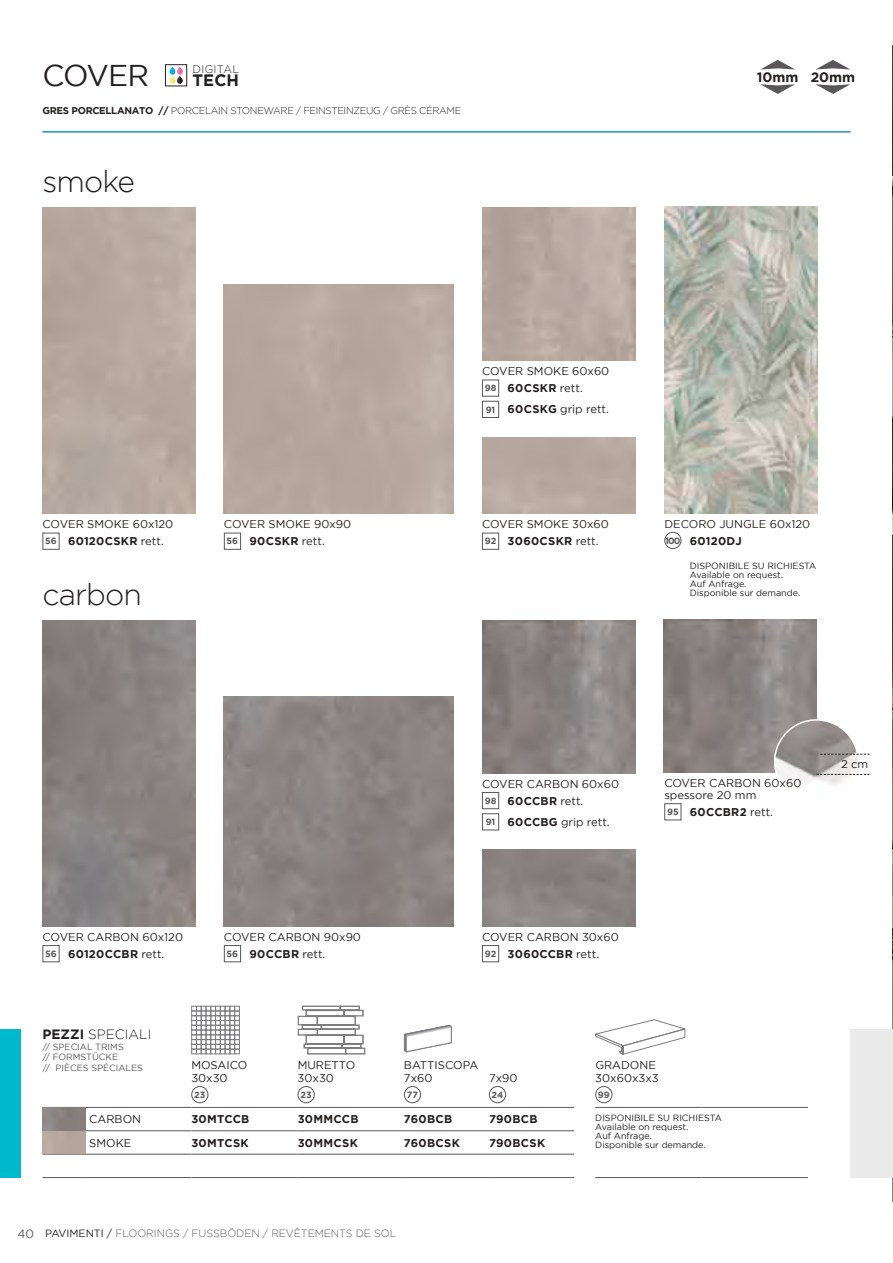
<style>
.page{position:relative;width:893px;height:1263px;background:#fff}
.page>*{position:absolute;margin:0;border:0;box-sizing:border-box;transform-origin:0 0}
.t1{font:300 30px "Gotham";letter-spacing:-.03em;color:#241f1f}
.t2{font:30px "Gotham";letter-spacing:-.04em;color:#241f1f}
.t3{font:700 16.5px "Gotham";color:#241f1f}
.t4{font:700 13.65px "Gotham";color:#241f1f}
.t5{font:300 13.5px "Gotham";color:#241f1f}
.t6{font:11.25px/16.8px "Gotham";color:#241f1f}
.t7{font:700 11.25px "Gotham";letter-spacing:.025em;color:#241f1f}
.t8{font:300 10.95px "Gotham";letter-spacing:.03em;color:#241f1f}
.t9{font:300 10.5px "Gotham";color:#5a5758}
.t10{font:300 9.75px "Gotham";letter-spacing:-.03em;color:#241f1f}
.t11{font:9px/9px "Gotham";color:#241f1f}
.t12{font:9px/10.8px "Gotham";color:#5a5758}
.t13{font:700 9px "Gotham";color:#5a5758}
.s1{font-weight:700}
.s2{font-weight:700;font-size:9px;color:#5a5758}
.s3{font-size:9px;color:#5a5758}
.s4{font-weight:400}
.s5{font-weight:400;font-size:12px}
.s6{font-weight:400;color:#241f1f}
</style>
<div class="page">
<img style="left:892px;top:45px;width:1px;height:1157px">
<div style="left:0;top:1029px;width:21px;height:149px;background:#01b9cd"></div>
<img style="left:482px;top:620px;width:153px;height:153px">
<svg style="left:170px;top:67px;width:5px;height:8px"></svg>
<svg style="left:170px;top:76px;width:5px;height:8px"></svg>
<svg style="left:172px;top:67px;width:11px;height:17px"></svg>
<div style="left:165px;top:64px;width:22px;height:22px;border:1px solid #241f1f"></div>
<img style="left:664px;top:206px;width:153px;height:307px">
<img style="left:663px;top:619px;width:153px;height:153px">
<img style="left:775px;top:720px;width:83px;height:83px;border-radius:42px">
<div style="left:774px;top:719px;width:85px;height:85px;border:2px solid #fff;border-radius:50%"></div>
<div style="left:850px;top:1029px;width:43px;height:149px;background:#ebeaea"></div>
<hr style="left:43px;top:131px;width:807px;height:1px;background:#01b9cd">
<div style="left:664px;top:532px;width:17px;height:17px;border:1px solid #5a5758;border-radius:50%"></div>
<hr style="left:43px;top:1107px;width:42px;height:1px;background:#5a5758">
<hr style="left:85px;top:1107px;width:106px;height:1px;background:#5a5758">
<hr style="left:191px;top:1107px;width:107px;height:1px;background:#5a5758">
<hr style="left:298px;top:1107px;width:106px;height:1px;background:#5a5758">
<hr style="left:404px;top:1107px;width:85px;height:1px;background:#5a5758">
<hr style="left:489px;top:1107px;width:85px;height:1px;background:#5a5758">
<hr style="left:595px;top:1107px;width:107px;height:1px;background:#5a5758">
<hr style="left:702px;top:1107px;width:106px;height:1px;background:#5a5758">
<hr style="left:85px;top:1130px;width:106px;height:1px;background:#5a5758">
<hr style="left:191px;top:1130px;width:107px;height:1px;background:#5a5758">
<hr style="left:298px;top:1130px;width:106px;height:1px;background:#5a5758">
<hr style="left:404px;top:1130px;width:85px;height:1px;background:#5a5758">
<hr style="left:489px;top:1130px;width:85px;height:1px;background:#5a5758">
<hr style="left:43px;top:1154px;width:42px;height:1px;background:#5a5758">
<hr style="left:43px;top:1177px;width:42px;height:1px;background:#5a5758">
<hr style="left:85px;top:1154px;width:106px;height:1px;background:#5a5758">
<hr style="left:85px;top:1177px;width:106px;height:1px;background:#5a5758">
<hr style="left:191px;top:1154px;width:107px;height:1px;background:#5a5758">
<hr style="left:298px;top:1154px;width:106px;height:1px;background:#5a5758">
<hr style="left:191px;top:1177px;width:107px;height:1px;background:#5a5758">
<hr style="left:298px;top:1177px;width:106px;height:1px;background:#5a5758">
<hr style="left:404px;top:1154px;width:85px;height:1px;background:#5a5758">
<hr style="left:404px;top:1177px;width:85px;height:1px;background:#5a5758">
<hr style="left:489px;top:1154px;width:85px;height:1px;background:#5a5758">
<hr style="left:489px;top:1177px;width:85px;height:1px;background:#5a5758">
<hr style="left:595px;top:1177px;width:107px;height:1px;background:#5a5758">
<hr style="left:702px;top:1177px;width:106px;height:1px;background:#5a5758">
<svg style="left:191px;top:1006px;width:49px;height:48px"></svg>
<svg style="left:297px;top:1005px;width:69px;height:50px"></svg>
<svg style="left:404px;top:1025px;width:48px;height:27px"></svg>
<svg style="left:595px;top:1019px;width:90px;height:35px"></svg>
<div style="left:191px;top:1086px;width:17px;height:17px;border:1px solid #5a5758;border-radius:50%"></div>
<div style="left:298px;top:1086px;width:17px;height:17px;border:1px solid #5a5758;border-radius:50%"></div>
<div style="left:404px;top:1086px;width:17px;height:17px;border:1px solid #5a5758;border-radius:50%"></div>
<div style="left:489px;top:1086px;width:17px;height:17px;border:1px solid #5a5758;border-radius:50%"></div>
<div style="left:595px;top:1086px;width:17px;height:17px;border:1px solid #5a5758;border-radius:50%"></div>
<div style="left:482px;top:945px;width:17px;height:17px;border:1px solid #5a5758"></div>
<div style="left:482px;top:792px;width:17px;height:17px;border:1px solid #5a5758"></div>
<div style="left:482px;top:813px;width:17px;height:17px;border:1px solid #5a5758"></div>
<div style="left:43px;top:945px;width:17px;height:17px;border:1px solid #5a5758"></div>
<div style="left:224px;top:945px;width:17px;height:17px;border:1px solid #5a5758"></div>
<div style="left:482px;top:533px;width:17px;height:17px;border:1px solid #5a5758"></div>
<div style="left:482px;top:380px;width:17px;height:17px;border:1px solid #5a5758"></div>
<div style="left:482px;top:401px;width:17px;height:17px;border:1px solid #5a5758"></div>
<div style="left:43px;top:533px;width:17px;height:17px;border:1px solid #5a5758"></div>
<div style="left:224px;top:533px;width:17px;height:17px;border:1px solid #5a5758"></div>
<div style="left:664px;top:803px;width:17px;height:17px;border:1px solid #5a5758"></div>
<svg style="left:816px;top:60px;width:34px;height:9px"></svg>
<svg style="left:761px;top:60px;width:33px;height:9px"></svg>
<svg style="left:815px;top:84px;width:35px;height:10px"></svg>
<svg style="left:760px;top:84px;width:35px;height:10px"></svg>
<svg style="left:820px;top:754px;width:50px;height:1px"></svg>
<svg style="left:816px;top:774px;width:54px;height:1px"></svg>
<h1 class="t2" style="left:43px;top:58px;width:108px">COVER</h1>
<p class="t8" style="left:192px;top:63px;width:48px">DIGITAL</p>
<h2 class="t3" style="left:192px;top:75px;width:48px">TECH</h2>
<p class="t10" style="left:43px;top:106px;width:420px"><span class="s1">GRES PORCELLANATO //</span> PORCELAIN STONEWARE / FEINSTEINZEUG / GRÈS CÉRAME</p>
<h1 class="t1" style="left:43px;top:167px;width:94px">smoke</h1>
<p class="t4" style="left:757px;top:72px;width:100px">10mm 20mm</p>
<p class="t6" style="left:43px;top:516px;width:132px">COVER SMOKE 60x120<br><span class="s2">56</span> <span class="s1">60120CSKR</span> rett.</p>
<p class="t6" style="left:224px;top:516px;width:129px">COVER SMOKE 90x90<br><span class="s2">56</span> <span class="s1">90CSKR</span> rett.</p>
<h1 class="t1" style="left:43px;top:580px;width:101px">carbon</h1>
<p class="t6" style="left:43px;top:929px;width:142px">COVER CARBON 60x120<br><span class="s2">56</span> <span class="s1">60120CCBR</span> rett.</p>
<p class="t6" style="left:224px;top:929px;width:139px">COVER CARBON 90x90<br><span class="s2">56</span> <span class="s1">90CCBR</span> rett.</p>
<p class="t6" style="left:482px;top:363px;width:129px">COVER SMOKE 60x60<br><span class="s2">98</span> <span class="s1">60CSKR</span> rett.</p>
<p class="t6" style="left:486px;top:401px;width:125px"><span class="s2">91</span> <span class="s1">60CSKG</span> grip rett.</p>
<p class="t6" style="left:482px;top:516px;width:128px">COVER SMOKE 30x60<br><span class="s2">92</span> <span class="s1">3060CSKR</span> rett.</p>
<p class="t6" style="left:664px;top:515px;width:147px">DECORO JUNGLE 60x120<br><span class="s2">100</span> <span class="s1">60120DJ</span></p>
<p class="t11" style="left:690px;top:561px;width:128px">DISPONIBILE SU RICHIESTA<br>Available on request.<br>Auf Anfrage.<br>Disponible sur demande.</p>
<p class="t6" style="left:482px;top:775px;width:139px">COVER CARBON 60x60<br><span class="s2">98</span> <span class="s1">60CCBR</span> rett.</p>
<p class="t6" style="left:486px;top:814px;width:126px"><span class="s2">91</span> <span class="s1">60CCBG</span> grip rett.</p>
<p class="t6" style="left:482px;top:929px;width:138px">COVER CARBON 30x60<br><span class="s2">92</span> <span class="s1">3060CCBR</span> rett.</p>
<p class="t6" style="left:664px;top:777px;width:139px;line-height:12px">COVER CARBON 60x60 spessore 20 mm</p>
<p class="t7" style="left:667px;top:808px;width:107px"><span class="s3">95</span> 60CCBR2 <span class="s4">rett.</span></p>
<p class="t6" style="left:841px;top:755px;width:29px">2 cm</p>
<p class="t5" style="left:43px;top:1027px;width:110px"><span class="s1">PEZZI</span> SPECIALI</p>
<p class="t12" style="left:43px;top:1041px;width:102px">// SPECIAL TRIMS<br>// FORMSTÜCKE<br>// PIÈCES SPÉCIALES</p>
<p class="t6" style="left:191px;top:1057px;width:58px">MOSAICO</p>
<p class="t6" style="left:298px;top:1057px;width:59px">MURETTO</p>
<p class="t6" style="left:404px;top:1057px;width:76px">BATTISCOPA</p>
<p class="t6" style="left:595px;top:1057px;width:62px">GRADONE</p>
<p class="t6" style="left:191px;top:1069px;width:38px">30x30</p>
<p class="t13" style="left:194px;top:1091px;width:13px">23</p>
<p class="t6" style="left:298px;top:1069px;width:38px">30x30</p>
<p class="t13" style="left:301px;top:1091px;width:13px">23</p>
<p class="t6" style="left:404px;top:1069px;width:30px">7x60</p>
<p class="t13" style="left:407px;top:1091px;width:13px">77</p>
<p class="t6" style="left:489px;top:1069px;width:30px">7x90</p>
<p class="t13" style="left:492px;top:1091px;width:13px">24</p>
<p class="t6" style="left:595px;top:1069px;width:65px">30x60x3x3</p>
<p class="t13" style="left:598px;top:1091px;width:13px">99</p>
<p class="t6" style="left:89px;top:1111px;width:53px">CARBON</p>
<p class="t7" style="left:191px;top:1115px;width:59px">30MTCCB</p>
<p class="t7" style="left:298px;top:1115px;width:62px">30MMCCB</p>
<p class="t7" style="left:404px;top:1115px;width:50px">760BCB</p>
<p class="t7" style="left:489px;top:1115px;width:50px">790BCB</p>
<p class="t11" style="left:595px;top:1113px;width:128px">DISPONIBILE SU RICHIESTA<br>Available on request.<br>Auf Anfrage.</p>
<p class="t6" style="left:89px;top:1134px;width:44px">SMOKE</p>
<p class="t7" style="left:191px;top:1139px;width:59px">30MTCSK</p>
<p class="t7" style="left:298px;top:1139px;width:62px">30MMCSK</p>
<p class="t7" style="left:404px;top:1139px;width:57px">760BCSK</p>
<p class="t7" style="left:489px;top:1139px;width:58px">790BCSK</p>
<p class="t11" style="left:595px;top:1140px;width:112px">Disponible sur demande.</p>
<p class="t9" style="left:17px;top:1227px;width:380px"><span class="s5">40</span> <span class="s6">PAVIMENTI /</span> FLOORINGS / FUSSBÖDEN / REVÊTEMENTS DE SOL</p>
</div>
